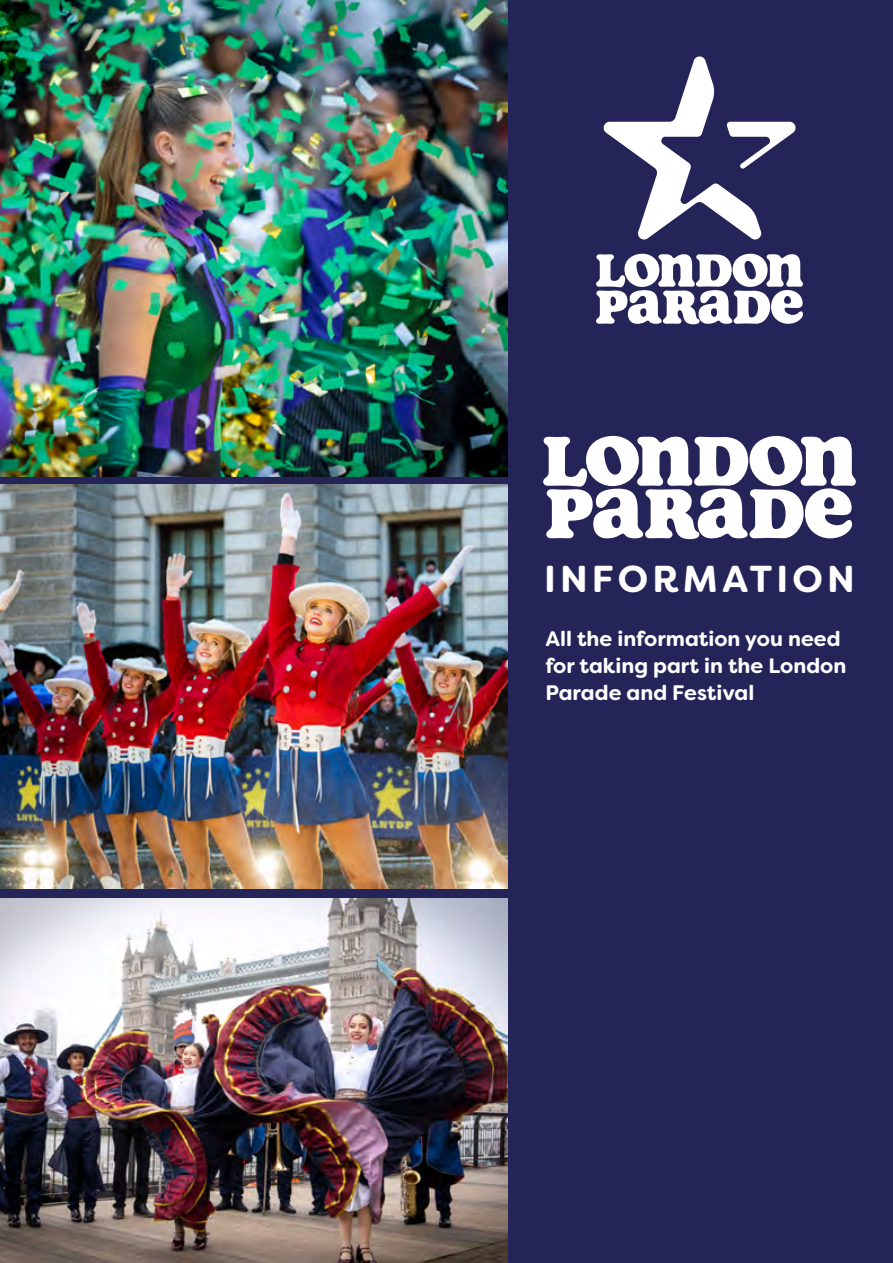
<style>
.page{position:relative;width:893px;height:1263px;background:#242458}
.page>*{position:absolute;margin:0;border:0;box-sizing:border-box;transform-origin:0 0}
.t1{font:75px "Soap";color:#fff}
.t2{font:700 37.5px "Filson Soft";letter-spacing:.11em;color:#fff}
.t3{font:700 21px/27px "Filson Soft";color:#fff}
</style>
<div class="page">
<img style="left:0;top:0;width:507px;height:476px">
<img style="left:0;top:485px;width:507px;height:404px">
<img style="left:0;top:898px;width:507px;height:365px">
<svg style="left:603px;top:56px;width:193px;height:184px"></svg>
<svg style="left:596px;top:254px;width:207px;height:70px"></svg>
<h1 class="t1" style="left:542px;top:415px;width:316px">LONDON</h1>
<h1 class="t1" style="left:545px;top:468px;width:310px">PARADE</h1>
<h2 class="t2" style="left:544px;top:554px;width:312px">INFORMATION</h2>
<p class="t3" style="left:545px;top:625px;width:302px">All the information you need for taking part in the London<br>Parade and Festival</p>
</div>
